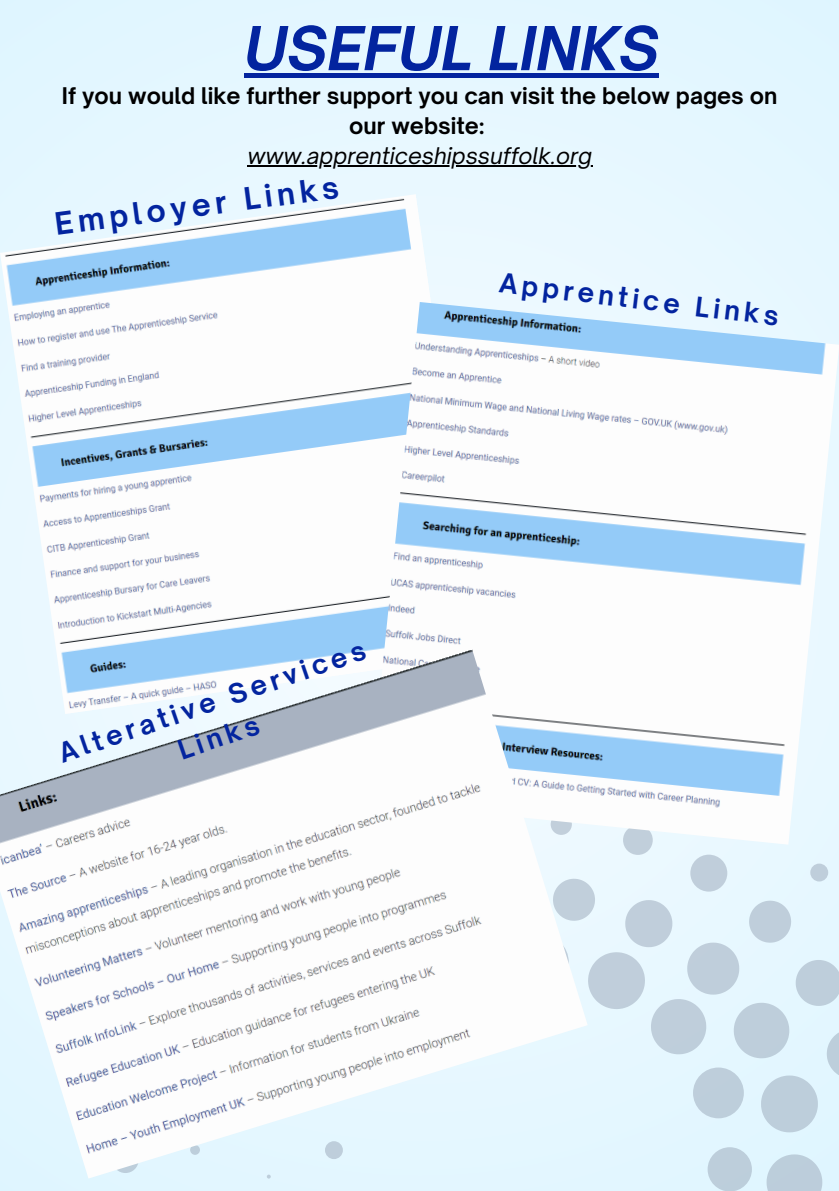
<style>
.page{position:relative;width:839px;height:1191px;background:#fff}
.page>*{position:absolute;margin:0;border:0;box-sizing:border-box;transform-origin:0 0}
.t1{font:italic 700 58px "Open Sauce One";color:#03249f}
.t2{font:700 29.6px "Open Sauce One";color:#03249f}
.t3{font:700 26px/36px "Open Sauce One";color:#03249f;text-align:center}
.t4{font:700 22px/30px "Open Sauce One";color:#000;text-align:center}
.t5{font:italic 22px "Open Sauce One";color:#000}
</style>
<div class="page">
<div style="left:0;top:0;width:838px;height:1191px;background:#e5f7ff"></div>
<img style="left:0;top:194px;width:431px;height:456px">
<div style="left:810px;top:864px;width:18px;height:18px;background:#bfcedb;border-radius:50%"></div>
<div style="left:623px;top:825px;width:29px;height:30px;background:#c1cfdb;border-radius:50%"></div>
<div style="left:690px;top:855px;width:37px;height:37px;background:#c0cedb;border-radius:50%"></div>
<svg style="left:587px;top:877px;width:251px;height:314px"></svg>
<div style="left:693px;top:1068px;width:50px;height:50px;background:#bdcedb;border-radius:50%"></div>
<div style="left:707px;top:1147px;width:44px;height:44px;background:#bdcedb;border-radius:50%"></div>
<img style="left:369px;top:302px;width:469px;height:543px">
<img style="left:0;top:650px;width:587px;height:529px">
<div style="left:244px;top:73px;width:415px;height:5px;background:#03249f"></div>
<hr style="left:247px;top:166px;width:60px;height:1px;background:#000">
<hr style="left:307px;top:166px;width:171px;height:1px;background:#000">
<hr style="left:478px;top:166px;width:114px;height:1px;background:#000">
<p class="t1" style="left:244px;top:12px;width:416px">USEFUL LINKS</p>
<h2 class="t4" style="left:62px;top:81px;width:717px">If you would like further support you can visit the below pages on our website:</h2>
<p class="t5" style="left:247px;top:142px;width:346px">www.apprenticeshipssuffolk.org</p>
<p class="t2" style="left:52px;top:207px;width:287px;rotate:-8deg">Employer Links</p>
<p class="t3" style="left:54px;top:737px;width:324px;rotate:-19deg">Alterative Services<br>Links</p>
<p class="t3" style="left:502px;top:264px;width:283px;rotate:7deg">Apprentice Links</p>
</div>
